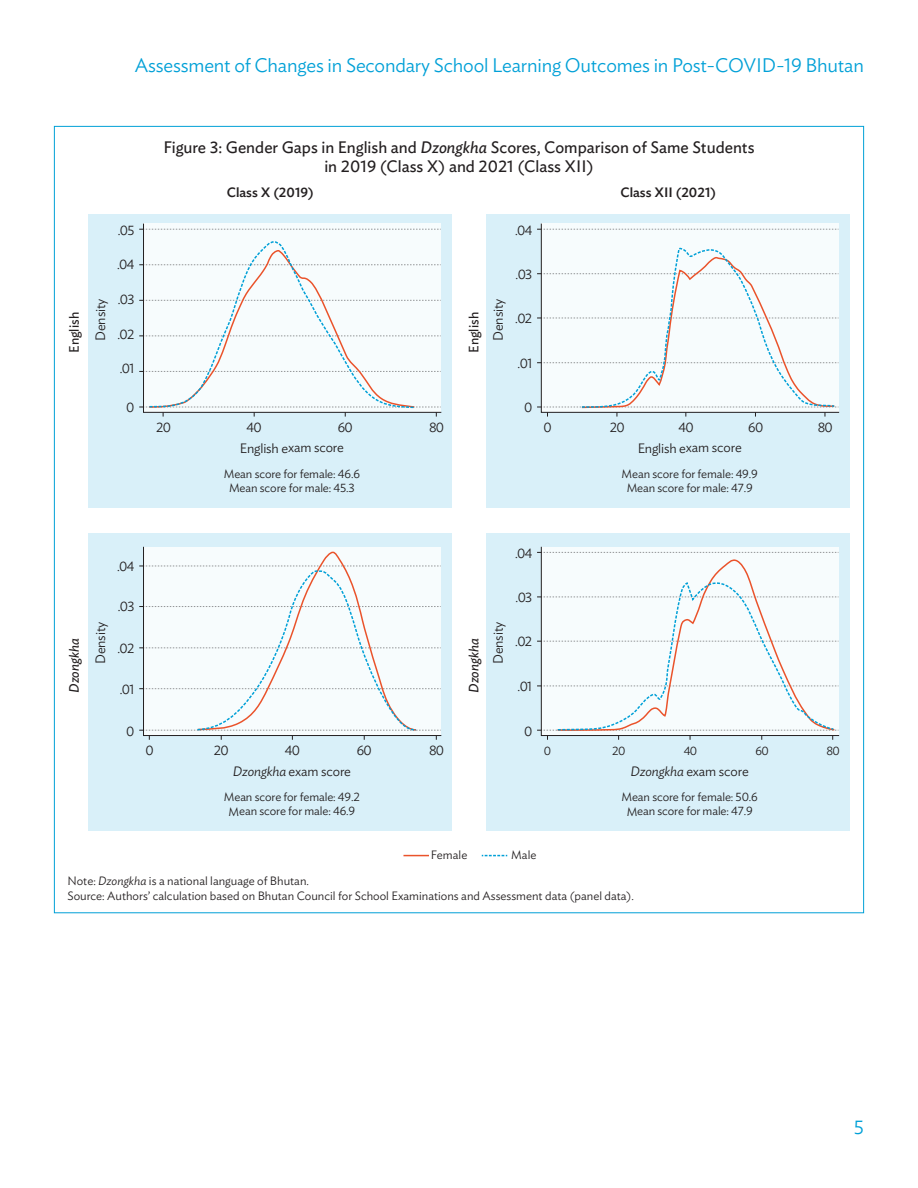
<style>
.page{position:relative;width:918px;height:1188px;background:#fff}
.page>*{position:absolute;margin:0;border:0;box-sizing:border-box;transform-origin:0 0}
.t1{font:300 19.5px "Ideal Sans";letter-spacing:-.01em;color:#00a0d7}
.t2{font:16.5px/19.8px "Ideal Sans";color:#231f20;text-align:center}
.t3{font:300 13.5px "Ideal Sans";letter-spacing:-.01em;color:#231f20}
.t4{font:500 13.5px "Ideal Sans";color:#231f20}
.t5{font:italic 13.5px "Ideal Sans";color:#231f20}
.t6{font:13.5px "Ideal Sans";color:#231f20}
.t7{font:300 12px/14.4px "Ideal Sans";letter-spacing:-.01em;color:#231f20;text-align:center}
.s1{font-style:italic}
</style>
<div class="page">
<div style="left:89px;top:214px;width:363px;height:293px;background:#d9f0f9"></div>
<div style="left:486px;top:214px;width:364px;height:293px;background:#d9f0f9"></div>
<div style="left:89px;top:533px;width:363px;height:298px;background:#d9f0f9"></div>
<div style="left:486px;top:533px;width:364px;height:298px;background:#d9f0f9"></div>
<div style="left:143px;top:223px;width:299px;height:190px;background:#f7fcfd"></div>
<svg style="left:139px;top:229px;width:302px;height:1px"></svg>
<svg style="left:139px;top:249px;width:302px;height:168px;background:#eff4f6"></svg>
<div style="left:541px;top:223px;width:299px;height:190px;background:#f7fcfd"></div>
<svg style="left:537px;top:229px;width:302px;height:1px"></svg>
<svg style="left:537px;top:247px;width:302px;height:170px;background:#eff4f5"></svg>
<svg style="left:143px;top:546px;width:299px;height:190px"></svg>
<svg style="left:541px;top:546px;width:299px;height:190px;background:#f1f8fa"></svg>
<svg style="left:537px;top:552px;width:302px;height:1px"></svg>
<svg style="left:139px;top:551px;width:302px;height:189px;background:#f0f5f6"></svg>
<div style="left:556px;top:559px;width:280px;height:20px;background:#f7fcfd"></div>
<svg style="left:537px;top:579px;width:302px;height:161px;background:#eff4f5"></svg>
<svg style="left:482px;top:855px;width:25px;height:1px"></svg>
<svg style="left:403px;top:855px;width:26px;height:1px"></svg>
<h1 class="t1" style="left:135px;top:50px;width:731px">Assessment of Changes in Secondary School Learning Outcomes in Post-COVID-19 Bhutan</h1>
<h2 class="t2" style="left:163px;top:136px;width:593px">Figure 3: Gender Gaps in English and <span class="s1">Dzongkha</span> Scores, Comparison of Same Students in 2019 (Class X) and 2021 (Class XII)</h2>
<p class="t6" style="left:64px;top:353px;width:42px;rotate:-90deg">English</p>
<p class="t3" style="left:118px;top:220px;width:18px">.05</p>
<p class="t3" style="left:90px;top:341px;width:44px;rotate:-90deg">Density</p>
<p class="t3" style="left:117px;top:254px;width:19px">.04</p>
<p class="t3" style="left:118px;top:289px;width:18px">.03</p>
<p class="t3" style="left:117px;top:324px;width:19px">.02</p>
<p class="t3" style="left:120px;top:358px;width:16px">.01</p>
<p class="t3" style="left:126px;top:397px;width:10px">0</p>
<p class="t4" style="left:227px;top:182px;width:88px">Class X (2019)</p>
<p class="t4" style="left:621px;top:182px;width:97px">Class XII (2021)</p>
<p class="t3" style="left:156px;top:417px;width:16px">20</p>
<p class="t3" style="left:247px;top:417px;width:17px">40</p>
<p class="t3" style="left:338px;top:417px;width:17px">60</p>
<p class="t3" style="left:429px;top:417px;width:17px">80</p>
<p class="t3" style="left:240px;top:437px;width:106px">English exam score</p>
<p class="t7" style="left:224px;top:465px;width:138px">Mean score for female: 46.6<br>Mean score for male: 45.3</p>
<p class="t3" style="left:515px;top:220px;width:19px">.04</p>
<p class="t6" style="left:464px;top:353px;width:42px;rotate:-90deg">English</p>
<p class="t3" style="left:488px;top:341px;width:44px;rotate:-90deg">Density</p>
<p class="t3" style="left:516px;top:264px;width:18px">.03</p>
<p class="t3" style="left:515px;top:308px;width:19px">.02</p>
<p class="t3" style="left:518px;top:353px;width:16px">.01</p>
<p class="t3" style="left:524px;top:397px;width:10px">0</p>
<p class="t3" style="left:543px;top:417px;width:10px">0</p>
<p class="t3" style="left:610px;top:417px;width:16px">20</p>
<p class="t3" style="left:748px;top:417px;width:17px">60</p>
<p class="t3" style="left:818px;top:417px;width:17px">80</p>
<p class="t3" style="left:679px;top:417px;width:17px">40</p>
<p class="t3" style="left:638px;top:437px;width:106px">English exam score</p>
<p class="t7" style="left:622px;top:465px;width:138px">Mean score for female: 49.9<br>Mean score for male: 47.9</p>
<p class="t5" style="left:64px;top:693px;width:56px;rotate:-90deg">Dzongkha</p>
<p class="t3" style="left:117px;top:556px;width:19px">.04</p>
<p class="t3" style="left:90px;top:664px;width:44px;rotate:-90deg">Density</p>
<p class="t3" style="left:118px;top:596px;width:18px">.03</p>
<p class="t3" style="left:117px;top:638px;width:19px">.02</p>
<p class="t3" style="left:120px;top:679px;width:16px">.01</p>
<p class="t3" style="left:126px;top:721px;width:10px">0</p>
<p class="t3" style="left:146px;top:740px;width:10px">0</p>
<p class="t3" style="left:214px;top:740px;width:16px">20</p>
<p class="t3" style="left:357px;top:740px;width:17px">60</p>
<p class="t3" style="left:429px;top:740px;width:17px">80</p>
<p class="t3" style="left:285px;top:740px;width:17px">40</p>
<p class="t3" style="left:233px;top:761px;width:120px"><span class="s1">Dzongkha</span> exam score</p>
<p class="t7" style="left:224px;top:789px;width:138px">Mean score for female: 49.2<br>Mean score for male: 46.9</p>
<p class="t3" style="left:515px;top:543px;width:19px">.04</p>
<p class="t5" style="left:464px;top:693px;width:56px;rotate:-90deg">Dzongkha</p>
<p class="t3" style="left:488px;top:664px;width:44px;rotate:-90deg">Density</p>
<p class="t3" style="left:516px;top:587px;width:18px">.03</p>
<p class="t3" style="left:515px;top:631px;width:19px">.02</p>
<p class="t3" style="left:518px;top:676px;width:16px">.01</p>
<p class="t3" style="left:524px;top:721px;width:10px">0</p>
<p class="t7" style="left:544px;top:742px;width:9px">0</p>
<p class="t7" style="left:612px;top:742px;width:15px">20</p>
<p class="t7" style="left:755px;top:742px;width:15px">60</p>
<p class="t7" style="left:826px;top:742px;width:15px">80</p>
<p class="t7" style="left:684px;top:742px;width:15px">40</p>
<p class="t3" style="left:631px;top:761px;width:120px"><span class="s1">Dzongkha</span> exam score</p>
<p class="t7" style="left:622px;top:789px;width:138px">Mean score for female: 50.6<br>Mean score for male: 47.9</p>
<p class="t7" style="left:431px;top:847px;width:38px">Female</p>
<p class="t7" style="left:511px;top:847px;width:27px">Male</p>
<p class="t7" style="left:68px;top:873px;width:568px;text-align:left">Note: <span class="s1">Dzongkha</span> is a national language of Bhutan.<br>Source: Authors’ calculation based on Bhutan Council for School Examinations and Assessment data (panel data).</p>
<h1 class="t1" style="left:854px;top:1112px;width:12px">5</h1>
</div>
